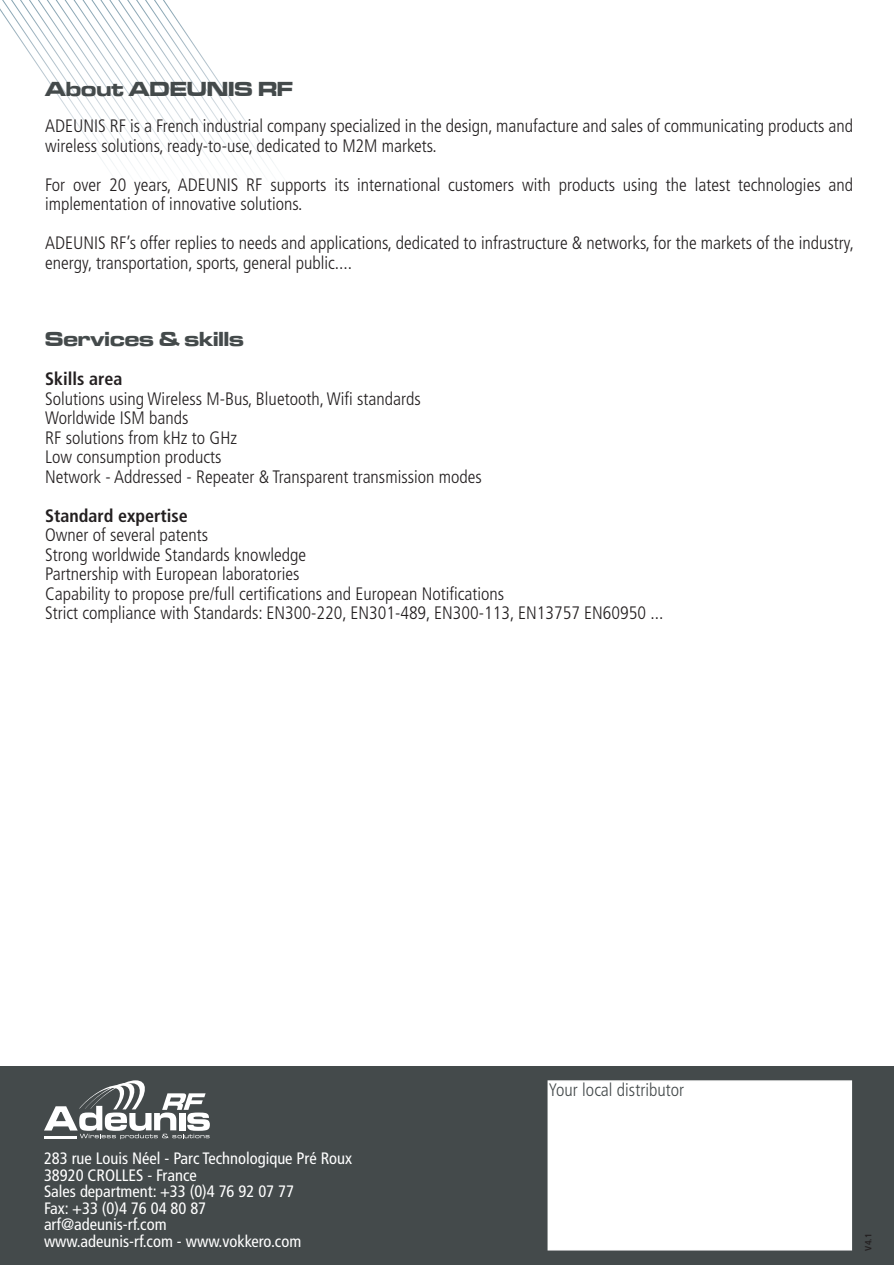
<style>
.page{position:relative;width:894px;height:1265px;background:#fff}
.page>*{position:absolute;margin:0;border:0;box-sizing:border-box;transform-origin:0 0}
.t1{font:21px "ft 77";color:#444a4b}
.t2{font:300 condensed 18px/19.5px "Frutiger LT";color:#231f20}
.t3{font:700 condensed 18px "Frutiger LT";color:#231f20}
.t4{font:300 condensed 18px "Frutiger LT";color:#444a4b}
.t5{font:condensed 16.5px/16.5px "Frutiger LT";color:#fff}
.t6{font:700 condensed 9px "Frutiger LT";color:#231f20}
</style>
<div class="page">
<div style="left:0;top:1065px;width:894px;height:199px;background:#444a4b"></div>
<svg style="left:44px;top:1080px;width:166px;height:59px"></svg>
<hr style="left:45px;top:1135px;width:32px;height:3px;background:#fff">
<div style="left:547px;top:1080px;width:305px;height:170px;background:#fff;border:2px solid #fff"></div>
<svg style="left:0;top:0;width:278px;height:171px"></svg>
<p class="t1" style="left:45px;top:75px;width:249px">About ADEUNIS RF</p>
<p class="t2" style="left:45px;top:116px;width:809px">ADEUNIS RF is a French industrial company specialized in the design, manufacture and sales of communicating products and wireless solutions, ready-to-use, dedicated to M2M markets.</p>
<p class="t2" style="left:45px;top:175px;width:809px">For over 20 years, ADEUNIS RF supports its international customers with products using the latest technologies and implementation of innovative solutions.</p>
<p class="t2" style="left:45px;top:233px;width:810px">ADEUNIS RF’s offer replies to needs and applications, dedicated to infrastructure &amp; networks, for the markets of the industry, energy, transportation, sports, general public....</p>
<p class="t1" style="left:45px;top:324px;width:200px">Services &amp; skills</p>
<p class="t3" style="left:45px;top:368px;width:79px">Skills area</p>
<p class="t2" style="left:45px;top:389px;width:438px">Solutions using Wireless M-Bus, Bluetooth, Wifi standards Worldwide ISM bands<br>RF solutions from kHz to GHz<br>Low consumption products<br>Network - Addressed - Repeater &amp; Transparent transmission modes</p>
<p class="t3" style="left:45px;top:504px;width:144px">Standard expertise</p>
<p class="t2" style="left:45px;top:525px;width:620px">Owner of several patents<br>Strong worldwide Standards knowledge<br>Partnership with European laboratories<br>Capability to propose pre/full certifications and European Notifications<br>Strict compliance with Standards: EN300-220, EN301-489, EN300-113, EN13757 EN60950 ...</p>
<p class="t5" style="left:44px;top:1150px;width:310px">283 rue Louis Néel - Parc Technologique Pré Roux<br>38920 CROLLES - France<br>Sales department: +33 (0)4 76 92 07 77<br>Fax: +33 (0)4 76 04 80 87<br>arf@adeunis-rf.com<br>www.adeunis-rf.com - www.vokkero.com</p>
<p class="t4" style="left:548px;top:1079px;width:137px">Your local distributor</p>
<p class="t6" style="left:863px;top:1250px;width:18px;rotate:-90deg">V4.1</p>
</div>
